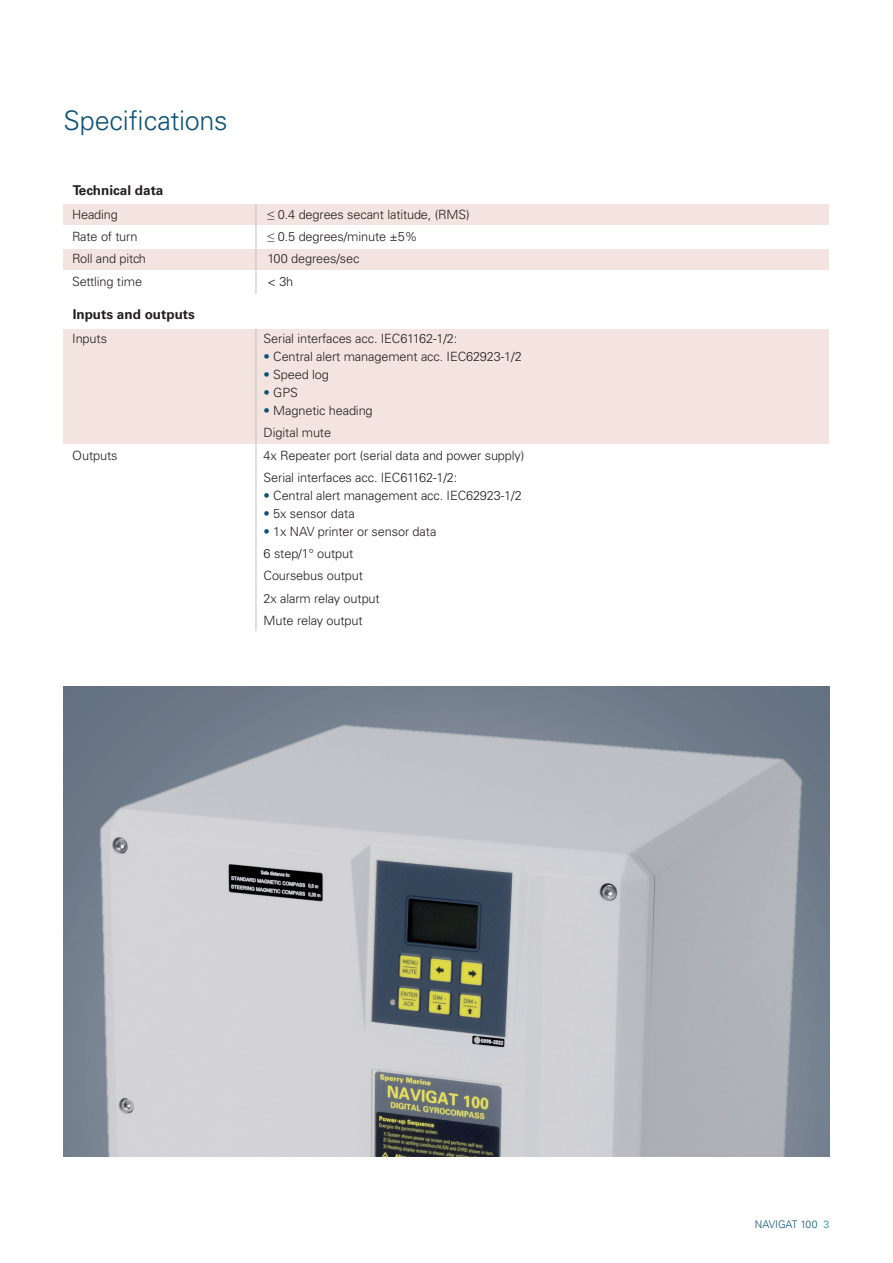
<style>
.page{position:relative;width:893px;height:1263px;background:#fff}
.page>*{position:absolute;margin:0;border:0;box-sizing:border-box;transform-origin:0 0}
.t1{font:300 27px "Univers LT Std";letter-spacing:-.01em;color:#0d5276}
.t2{font:700 13.5px "Univers";color:#231f20}
.t3{font:300 12.75px/22.2px "Univers LT";letter-spacing:-.01em;color:#231f20}
.t4{font:300 10.5px "Univers CE";letter-spacing:-.01em;color:#0d5276}
.s1{color:#0d5276}
.s2{color:#167fa7}
</style>
<div class="page">
<img style="left:64px;top:686px;width:765px;height:470px">
<div style="left:64px;top:329px;width:765px;height:114px;background:#f3e4df"></div>
<div style="left:64px;top:204px;width:765px;height:21px;background:#f3e4df"></div>
<div style="left:64px;top:249px;width:765px;height:20px;background:#f3e4df"></div>
<hr style="left:256px;top:204px;width:1px;height:90px;background:#bbc2be">
<hr style="left:256px;top:329px;width:1px;height:302px;background:#bbc2be">
<h1 class="t1" style="left:64px;top:104px;width:166px">Specifications</h1>
<p class="t2" style="left:73px;top:182px;width:92px">Technical data</p>
<p class="t3" style="left:72px;top:203px;width:48px">Heading</p>
<p class="t3" style="left:268px;top:203px;width:204px">≤ 0.4 degrees secant latitude, (RMS)</p>
<p class="t3" style="left:72px;top:225px;width:67px">Rate of turn</p>
<p class="t3" style="left:268px;top:225px;width:151px">≤ 0.5 degrees/minute ±5%</p>
<p class="t3" style="left:72px;top:248px;width:75px">Roll and pitch</p>
<p class="t3" style="left:268px;top:248px;width:93px">100 degrees/sec</p>
<p class="t3" style="left:72px;top:270px;width:72px">Settling time</p>
<p class="t3" style="left:268px;top:270px;width:27px">&lt; 3h</p>
<p class="t2" style="left:73px;top:307px;width:124px">Inputs and outputs</p>
<p class="t3" style="left:72px;top:327px;width:36px">Inputs</p>
<p class="t3" style="left:264px;top:327px;width:195px">Serial interfaces acc. IEC61162-1/2:</p>
<p class="t3" style="left:264px;top:345px;width:260px"><span class="s1">•</span> Central alert management acc. IEC62923-1/2</p>
<p class="t3" style="left:264px;top:363px;width:67px"><span class="s1">•</span> Speed log</p>
<p class="t3" style="left:264px;top:381px;width:36px"><span class="s1">•</span> GPS</p>
<p class="t3" style="left:264px;top:399px;width:111px"><span class="s1">•</span> Magnetic heading<br>Digital mute</p>
<p class="t3" style="left:72px;top:444px;width:47px">Outputs</p>
<p class="t3" style="left:264px;top:444px;width:262px">4x Repeater port (serial data and power supply)<br>Serial interfaces acc. IEC61162-1/2:</p>
<p class="t3" style="left:264px;top:484px;width:260px"><span class="s1">•</span> Central alert management acc. IEC62923-1/2</p>
<p class="t3" style="left:264px;top:502px;width:93px"><span class="s1">•</span> 5x sensor data</p>
<p class="t3" style="left:264px;top:520px;width:174px"><span class="s1">•</span> 1x NAV printer or sensor data<br>6 step/1° output<br>Coursebus output<br>2x alarm relay output<br>Mute relay output</p>
<p class="t4" style="left:755px;top:1218px;width:76px">NAVIGAT 100 <span class="s2">3</span></p>
</div>
